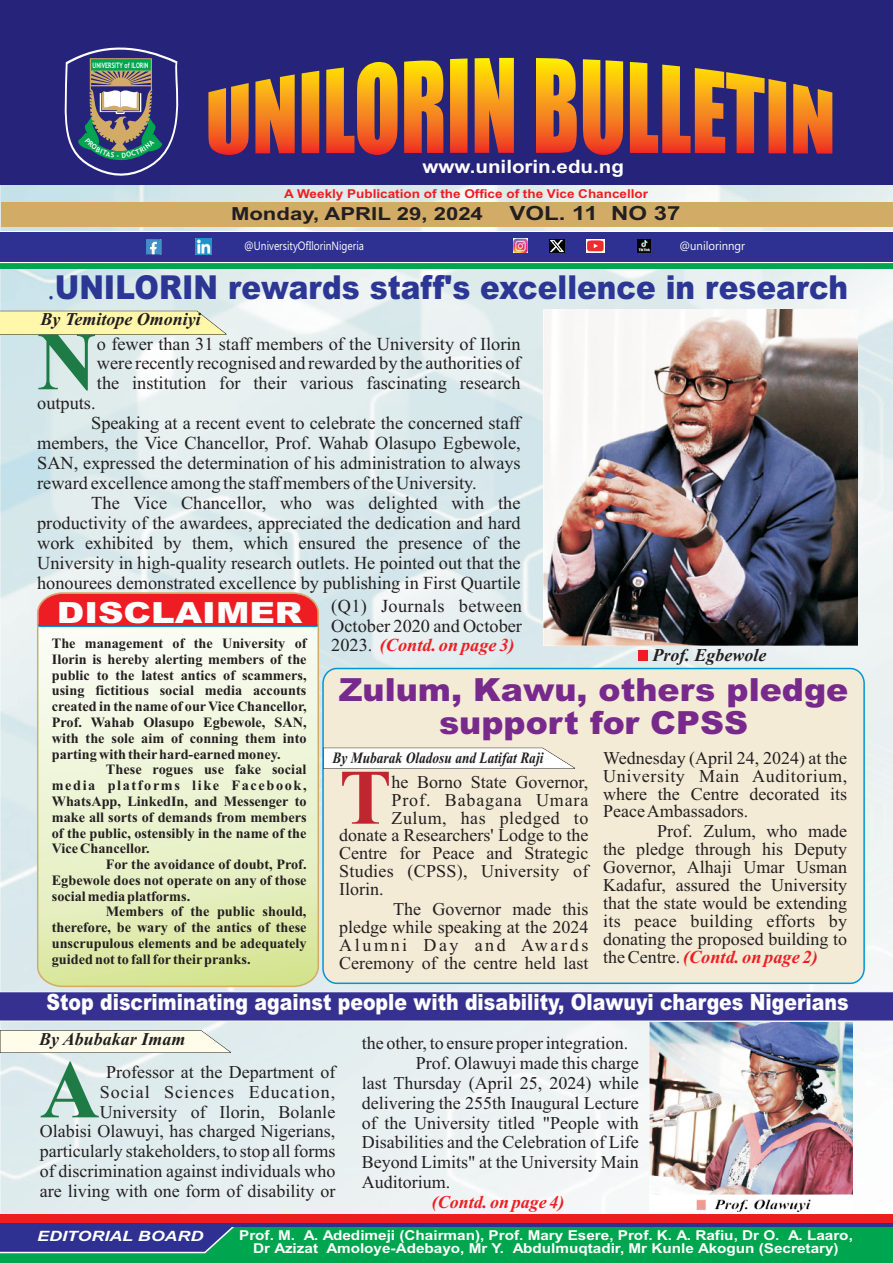
<style>
.page{position:relative;width:893px;height:1263px;background:#fff}
.page>*{position:absolute;margin:0;border:0;box-sizing:border-box;transform-origin:0 0}
.t1{font:700 82.8px "Times New Roman";color:#1e7b46}
.t2{font:700 78.45px "Times New Roman";color:#c0262f}
.t3{font:900 33px "Arial";color:#2c3695;scale:.89 1}
.t4{font:900 31.8px/32.5px "Arial";color:#782a8c;text-align:center;scale:1.04 1}
.t5{font:900 29.1px "Arial";color:#fff;scale:1.21 1}
.t6{font:900 22.35px "Arial";color:#fff;scale:.84 1}
.t7{font:700 19.5px "Arial";color:#231f20;scale:1.23 1}
.t8{font:700 18.45px "Arial";color:#fff;scale:1.11 1}
.t9{font:18.3px/19.8px "Times New Roman";color:#231f20;text-align:justify}
.t10{font:italic 700 18.3px "Times New Roman";color:#ee1d23}
.t11{font:18px/18px "Times New Roman";color:#231f20;text-align:justify}
.t12{font:italic 700 18px "Times New Roman";color:#231f20}
.t13{font:700 18px "Arial";color:#231f20;scale:1.23 1}
.t14{font:18px "Times New Roman";letter-spacing:.045em;color:#231f20}
.t15{font:18px "Times New Roman";letter-spacing:.03em;color:#231f20}
.t16{font:italic 700 18px "Times New Roman";color:#ee1d23}
.t17{font:italic 700 15.75px "Times New Roman";color:#231f20;scale:.85 1}
.t18{font:700 14.25px/15.8px "Times New Roman";color:#231f20;text-align:justify}
.t19{font:italic 700 14.25px "Arial";color:#fff;scale:1.26 1}
.t20{font:700 13.65px/13.6px "Arial";color:#fff;text-align:center;scale:1.12 1}
.t21{font:700 12.3px "Arial";color:#ee1d23;scale:1.1 1}
.t22{font:12px "Ebrima";color:#fff;scale:.84 1}
.t23{font:12px "Ebrima";color:#fff;scale:.94 1}
.t24{font:700 7.5px "Trebuchet MS";color:#fff;scale:.74 1}
.s1{font-family:"Times New Roman";font-weight:400}
.s2{font-weight:700;font-style:italic;color:#ee1d23}
.s3{font-weight:400;font-style:normal;font-size:18px;color:#231f20}
</style>
<div class="page">
<img style="left:0;top:158px;width:893px;height:1057px">
<div style="left:324px;top:669px;width:539px;height:313px;background:#f4ebd7;border-radius:14px"></div>
<svg style="left:0;top:991px;width:893px;height:30px;background:#413c97"></svg>
<svg style="left:0;top:1030px;width:233px;height:23px;background:#f1f0df"></svg>
<div style="left:1px;top:203px;width:892px;height:24px;background:#d2ab66"></div>
<img style="left:1px;top:0;width:892px;height:185px">
<svg style="left:208px;top:58px;width:306px;height:97px;background:#ad663c"></svg>
<svg style="left:0;top:263px;width:893px;height:6px;background:#04a651"></svg>
<svg style="left:0;top:231px;width:893px;height:32px;background:#3d3e97"></svg>
<img style="left:513px;top:239px;width:14px;height:14px">
<img style="left:146px;top:239px;width:15px;height:15px">
<img style="left:195px;top:239px;width:16px;height:15px">
<svg style="left:35px;top:591px;width:286px;height:398px;background:#d9d3bd"></svg>
<svg style="left:38px;top:627px;width:280px;height:359px;background:#eaf1cc"></svg>
<svg style="left:38px;top:625px;width:280px;height:2px"></svg>
<div style="left:38px;top:594px;width:280px;height:31px;background:#ee1d23"></div>
<svg style="left:0;top:311px;width:228px;height:24px;background:#f5efaa"></svg>
<svg style="left:323px;top:747px;width:252px;height:22px;background:#f3f2f0"></svg>
<div style="left:0;top:1215px;width:893px;height:48px;background:#00a54f"></div>
<svg style="left:0;top:1226px;width:239px;height:28px;background:#344791"></svg>
<hr style="left:0;top:1222px;width:893px;height:4px;background:#2e3092">
<div style="left:0;top:1215px;width:893px;height:8px;background:#ee1d23"></div>
<img style="left:543px;top:309px;width:314px;height:336px">
<div style="left:638px;top:650px;width:9px;height:11px;background:#ee1d23"></div>
<img style="left:650px;top:1022px;width:203px;height:190px">
<svg style="left:60px;top:41px;width:130px;height:137px;background:#4a547e"></svg>
<p class="t24" style="left:93px;top:62px;width:77px">UNIVERSITY of ILORIN</p>
<p class="t8" style="left:423px;top:160px;width:183px">www.unilorin.edu.ng</p>
<p class="t21" style="left:284px;top:189px;width:332px">A Weekly Publication of the Office of the Vice Chancellor</p>
<p class="t13" style="left:231px;top:206px;width:206px">Monday, APRIL 29, 2024</p>
<p class="t7" style="left:510px;top:205px;width:140px">VOL. 11 NO 37</p>
<p class="t22" style="left:244px;top:241px;width:144px">@UniversityOfIlorinNigeria</p>
<p class="t23" style="left:679px;top:241px;width:71px">@unilorinngr</p>
<h3 class="t3" style="left:47px;top:275px;width:901px"><span class="s1">.</span>UNILORIN rewards staff's excellence in research</h3>
<p class="t12" style="left:41px;top:313px;width:162px">By Temitope Omoniyi</p>
<h1 class="t1" style="left:37px;top:333px;width:61px">N</h1>
<p class="t9" style="left:97px;top:335px;width:425px">o fewer than 31 staff members of the University of Ilorin were recently recognised and rewarded by the authorities of the institution for their various fascinating research</p>
<p class="t9" style="left:37px;top:395px;width:60px">outputs.</p>
<p class="t9" style="left:91px;top:415px;width:431px">Speaking at a recent event to celebrate the concerned staff</p>
<p class="t9" style="left:37px;top:435px;width:485px">members, the Vice Chancellor, Prof. Wahab Olasupo Egbewole,</p>
<p class="t9" style="left:37px;top:455px;width:485px">SAN, expressed the determination of his administration to always</p>
<p class="t9" style="left:37px;top:475px;width:441px">reward excellence among the staff members of the University.</p>
<p class="t9" style="left:91px;top:495px;width:431px">The Vice Chancellor, who was delighted with the</p>
<p class="t9" style="left:37px;top:515px;width:485px">productivity of the awardees, appreciated the dedication and hard</p>
<p class="t9" style="left:37px;top:535px;width:485px">work exhibited by them, which ensured the presence of the</p>
<p class="t9" style="left:37px;top:555px;width:485px">University in high-quality research outlets. He pointed out that the</p>
<p class="t9" style="left:37px;top:574px;width:485px">honourees demonstrated excellence by publishing in First Quartile</p>
<h3 class="t5" style="left:57px;top:602px;width:204px">DISCLAIMER</h3>
<p class="t18" style="left:52px;top:637px;width:256px">The management of the University of Ilorin is hereby alerting members of the public to the latest antics of scammers, using fictitious social media accounts created in the name of ourVice Chancellor, Prof. Wahab Olasupo Egbewole, SAN, with the sole aim of conning them into parting with theirhard-earned money.</p>
<p class="t18" style="left:52px;top:763px;width:256px;text-indent:54px">These rogues use fake social media platforms like Facebook, WhatsApp, LinkedIn, and Messenger to make all sorts of demands from members of the public, ostensibly in the name of the Vice Chancellor.</p>
<p class="t18" style="left:52px;top:858px;width:256px;text-indent:54px">For the avoidance of doubt, Prof.<br>Egbewole does not operate on any of those social media platforms.</p>
<p class="t18" style="left:52px;top:905px;width:256px;text-indent:54px">Members of the public should, therefore, be wary of the antics of these unscrupulous elements and be adequately guided not to fall for theirpranks.</p>
<p class="t9" style="left:331px;top:597px;width:192px">(Q1) Journals between October 2020 and October 2023. <span class="s2">(Contd. on page 3)</span></p>
<p class="t12" style="left:652px;top:649px;width:115px">Prof. Egbewole</p>
<h3 class="t4" style="left:339px;top:677px;width:492px">Zulum, Kawu, others pledge support for CPSS</h3>
<p class="t17" style="left:332px;top:752px;width:250px">By Mubarak Oladosu and Latifat Raji</p>
<h2 class="t2" style="left:339px;top:770px;width:54px">T</h2>
<p class="t11" style="left:392px;top:774px;width:198px">he Borno State Governor,</p>
<p class="t14" style="left:392px;top:793px;width:198px">Prof. Babagana Umara</p>
<p class="t15" style="left:392px;top:811px;width:198px">Zulum, has pledged to</p>
<p class="t11" style="left:339px;top:828px;width:251px">donate a Researchers' Lodge to the</p>
<p class="t11" style="left:339px;top:846px;width:251px">Centre for Peace and Strategic</p>
<p class="t11" style="left:339px;top:864px;width:251px">Studies (CPSS), University of</p>
<p class="t11" style="left:339px;top:882px;width:46px">Ilorin.</p>
<p class="t11" style="left:339px;top:902px;width:251px;text-indent:54px">The Governor made this pledge while speaking at the 2024<br>Alumni Day and Awards Ceremony of the centre held last</p>
<p class="t11" style="left:603px;top:750px;width:246px">Wednesday (April 24, 2024) at the University Main Auditorium, where the Centre decorated its Peace Ambassadors.</p>
<p class="t11" style="left:603px;top:824px;width:246px;text-indent:54px">Prof. Zulum, who made the pledge through his Deputy Governor, Alhaji Umar Usman Kadafur, assured the University that the state would be extending its peace building efforts by donating the proposed building to</p>
<p class="t10" style="left:603px;top:951px;width:216px"><span class="s3">the Centre.</span> (Contd. on page 2)</p>
<p class="t6" style="left:46px;top:994px;width:956px">Stop discriminating against people with disability, Olawuyi charges Nigerians</p>
<p class="t12" style="left:39px;top:1032px;width:148px">By Abubakar Imam</p>
<h1 class="t1" style="left:40px;top:1061px;width:61px">A</h1>
<p class="t11" style="left:40px;top:1063px;width:297px;line-height:20px;text-align:right">Professor at the Department of<br>Social Sciences Education, University of Ilorin, Bolanle<br>Olabisi Olawuyi, has charged Nigerians, particularly stakeholders, to stop all forms of discrimination against individuals who are living with one form of disability or</p>
<p class="t11" style="left:362px;top:1035px;width:268px">the other, to ensure proper integration.</p>
<p class="t11" style="left:416px;top:1055px;width:225px">Prof. Olawuyi made this charge</p>
<p class="t11" style="left:362px;top:1075px;width:279px">last Thursday (April 25, 2024) while</p>
<p class="t11" style="left:362px;top:1095px;width:279px">delivering the 255th Inaugural Lecture</p>
<p class="t11" style="left:362px;top:1115px;width:279px">of the University titled "People with</p>
<p class="t11" style="left:362px;top:1135px;width:279px">Disabilities and the Celebration of Life</p>
<p class="t11" style="left:362px;top:1155px;width:279px">Beyond Limits" at the University Main</p>
<p class="t11" style="left:362px;top:1175px;width:90px">Auditorium.</p>
<p class="t16" style="left:432px;top:1196px;width:134px">(Contd. on page 4)</p>
<p class="t19" style="left:37px;top:1231px;width:133px">EDITORIAL BOARD</p>
<p class="t20" style="left:239px;top:1229px;width:549px">Prof. M. A. Adedimeji (Chairman), Prof. Mary Esere, Prof. K. A. Rafiu, Dr O. A. Laaro,<br>Dr Azizat Amoloye-Adebayo, Mr Y. Abdulmuqtadir, Mr Kunle Akogun (Secretary)</p>
</div>
